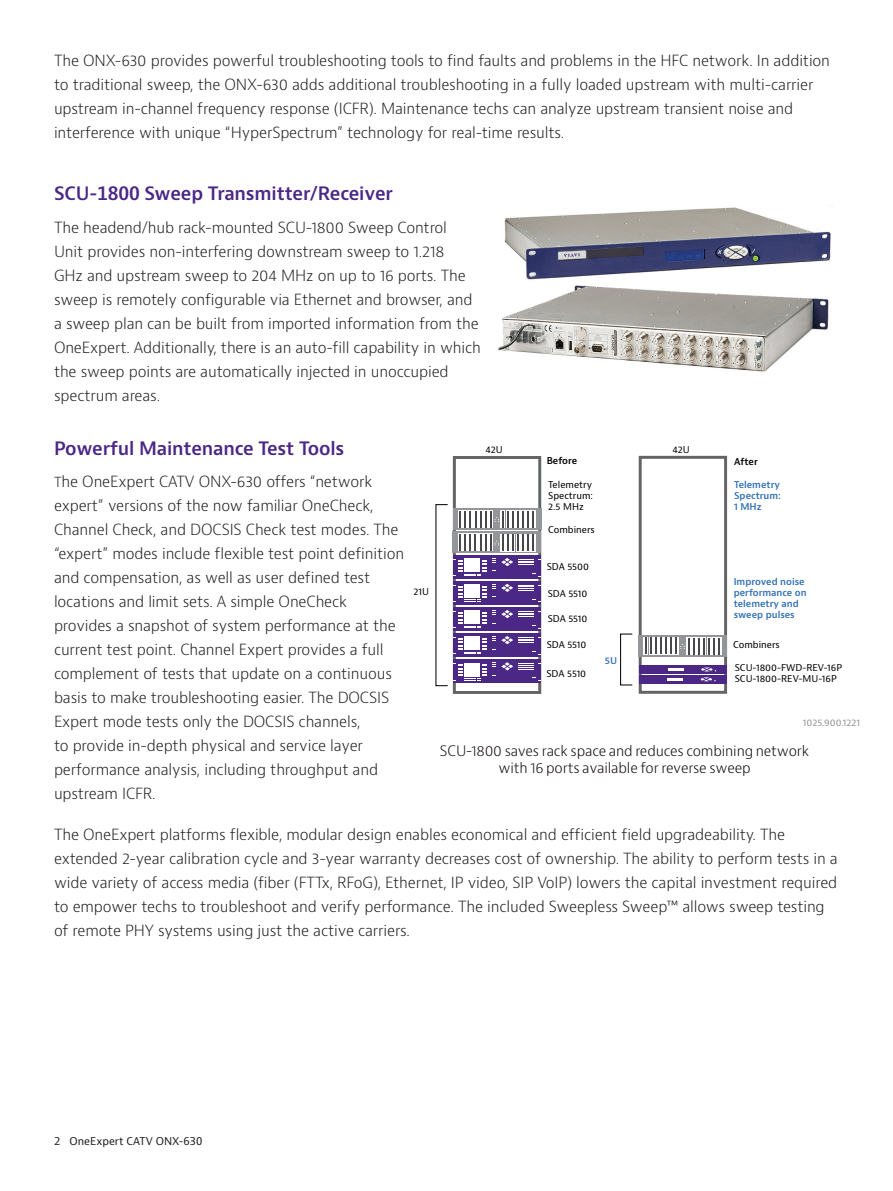
<style>
.page{position:relative;width:893px;height:1191px;background:#fff}
.page>*{position:absolute;margin:0;border:0;box-sizing:border-box;transform-origin:0 0}
.H2_Heading_Purple_12{font:600 18px "Bernino Sans";letter-spacing:-.01em;color:#4a2785}
.P_10_16{font:300 15px/24px "Bernino Sans";letter-spacing:-.01em;color:#231f20}
.t1{font:300 14.1px/16.8px "Bernino Sans";letter-spacing:-.01em;color:#110a0c;text-align:center}
.t2{font:10.5px "Bernino Sans";color:#231f20}
.t3{font:9.15px/10.9px "Bernino Sans";color:#000;text-align:justify}
.t4{font:600 9.15px/10.9px "Bernino Sans";color:#3170b8;text-align:justify}
.t5{font:9.15px "Bernino Sans";color:#929497}
.t6{font:600 9.15px "Bernino Sans";letter-spacing:-.01em;color:#000}
.s1{font-size:13.5px}
</style>
<div class="page">
<img style="left:497px;top:207px;width:334px;height:165px">
<div style="left:453px;top:456px;width:88px;height:238px;border:3px solid #636466"></div>
<div style="left:453px;top:555px;width:88px;height:23px;background:#4b2885"></div>
<svg style="left:453px;top:558px;width:88px;height:18px"></svg>
<div style="left:453px;top:581px;width:88px;height:23px;background:#4b2885"></div>
<svg style="left:453px;top:584px;width:88px;height:18px"></svg>
<div style="left:453px;top:607px;width:88px;height:23px;background:#4b2885"></div>
<svg style="left:453px;top:610px;width:88px;height:18px"></svg>
<div style="left:453px;top:633px;width:88px;height:24px;background:#4b2885"></div>
<svg style="left:453px;top:636px;width:88px;height:18px"></svg>
<div style="left:453px;top:659px;width:88px;height:24px;background:#4b2885"></div>
<svg style="left:453px;top:662px;width:88px;height:19px"></svg>
<svg style="left:453px;top:531px;width:88px;height:22px"></svg>
<svg style="left:458px;top:533px;width:4px;height:18px"></svg>
<hr style="left:463px;top:533px;width:4px;height:18px;background:#fff">
<hr style="left:468px;top:533px;width:4px;height:18px;background:#fff">
<div style="left:473px;top:533px;width:5px;height:18px;background:#fff"></div>
<div style="left:478px;top:533px;width:5px;height:18px;background:#fff"></div>
<div style="left:483px;top:533px;width:5px;height:18px;background:#fff"></div>
<div style="left:488px;top:533px;width:5px;height:18px;background:#fff"></div>
<hr style="left:501px;top:533px;width:4px;height:18px;background:#939598">
<hr style="left:506px;top:533px;width:4px;height:18px;background:#939598">
<hr style="left:511px;top:533px;width:4px;height:18px;background:#939598">
<hr style="left:516px;top:533px;width:4px;height:18px;background:#939598">
<hr style="left:521px;top:533px;width:4px;height:18px;background:#939598">
<hr style="left:526px;top:533px;width:4px;height:18px;background:#939598">
<svg style="left:531px;top:533px;width:4px;height:18px"></svg>
<svg style="left:460px;top:534px;width:74px;height:17px"></svg>
<svg style="left:453px;top:508px;width:88px;height:22px"></svg>
<svg style="left:458px;top:510px;width:4px;height:18px"></svg>
<hr style="left:531px;top:510px;width:4px;height:18px;background:#fff">
<svg style="left:460px;top:511px;width:74px;height:16px"></svg>
<div style="left:639px;top:456px;width:88px;height:238px;border:3px solid #636466"></div>
<svg style="left:639px;top:635px;width:88px;height:21px"></svg>
<hr style="left:644px;top:637px;width:4px;height:17px;background:#fff">
<hr style="left:717px;top:637px;width:4px;height:18px;background:#fff">
<svg style="left:645px;top:638px;width:75px;height:16px"></svg>
<div style="left:620px;top:633px;width:13px;height:52px;border:1px solid #000"></div>
<div style="left:639px;top:665px;width:88px;height:8px;background:#4b2885"></div>
<hr style="left:668px;top:668px;width:16px;height:3px;background:#fff">
<div style="left:639px;top:675px;width:88px;height:8px;background:#4b2885"></div>
<hr style="left:668px;top:677px;width:15px;height:3px;background:#fff">
<svg style="left:700px;top:667px;width:16px;height:15px"></svg>
<p class="P_10_16" style="left:54px;top:49px;width:777px">The ONX-630 provides powerful troubleshooting tools to find faults and problems in the HFC network. In addition to traditional sweep, the ONX-630 adds additional troubleshooting in a fully loaded upstream with multi-carrier upstream in-channel frequency response (ICFR). Maintenance techs can analyze upstream transient noise and interference with unique “HyperSpectrum” technology for real-time results.</p>
<p class="H2_Heading_Purple_12" style="left:54px;top:182px;width:340px">SCU-1800 Sweep Transmitter/Receiver</p>
<p class="P_10_16" style="left:54px;top:216px;width:428px">The headend/hub rack-mounted SCU-1800 Sweep Control<br>Unit provides non-interfering downstream sweep to 1.218<br>GHz and upstream sweep to 204 MHz on up to 16 ports. The sweep is remotely configurable via Ethernet and browser, and a sweep plan can be built from imported information from the OneExpert. Additionally, there is an auto-fill capability in which the sweep points are automatically injected in unoccupied spectrum areas.</p>
<p class="H2_Heading_Purple_12" style="left:54px;top:436px;width:292px">Powerful Maintenance Test Tools</p>
<p class="P_10_16" style="left:54px;top:470px;width:352px"><span class="s1">T</span>he OneExpert CATV ONX-630 offers “network expert” versions of the now familiar OneCheck, Channel Check, and DOCSIS Check test modes. The “expert” modes include flexible test point definition and compensation, as well as user defined test locations and limit sets. A simple OneCheck provides a snapshot of system performance at the current test point. Channel Expert provides a full complement of tests that update on a continuous basis to make troubleshooting easier. The DOCSIS Expert mode tests only the DOCSIS channels,<br>to provide in-depth physical and service layer performance analysis, including throughput and upstream ICFR.</p>
<p class="P_10_16" style="left:54px;top:823px;width:785px">The OneExpert platforms flexible, modular design enables economical and efficient field upgradeability. The extended 2-year calibration cycle and 3-year warranty decreases cost of ownership. The ability to perform tests in a wide variety of access media (fiber (FTTx, RFoG), Ethernet, IP video, SIP VoIP) lowers the capital investment required to empower techs to troubleshoot and verify performance. The included Sweepless Sweep™ allows sweep testing of remote PHY systems using just the active carriers.</p>
<p class="t3" style="left:486px;top:444px;width:19px">42U</p>
<p class="t3" style="left:673px;top:444px;width:19px">42U</p>
<p class="t6" style="left:547px;top:454px;width:32px">Before</p>
<p class="t3" style="left:548px;top:479px;width:46px">Telemetry Spectrum:<br>2.5 MHz</p>
<p class="t6" style="left:734px;top:455px;width:25px">After</p>
<p class="t4" style="left:734px;top:479px;width:48px">Telemetry Spectrum:<br>1 MHz</p>
<p class="t3" style="left:548px;top:524px;width:48px">Combiners</p>
<p class="t3" style="left:547px;top:561px;width:44px">SDA 5500</p>
<p class="t4" style="left:734px;top:576px;width:74px;text-align:left">Improved noise performance on telemetry and sweep pulses</p>
<p class="t3" style="left:733px;top:639px;width:48px">Combiners</p>
<p class="t3" style="left:735px;top:662px;width:109px">SCU-1800-FWD-REV-16P<br>SCU-1800-REV-MU-16P</p>
<p class="t3" style="left:413px;top:586px;width:17px">21U</p>
<p class="t3" style="left:548px;top:588px;width:41px">SDA 5510</p>
<p class="t3" style="left:548px;top:613px;width:41px">SDA 5510</p>
<p class="t3" style="left:547px;top:639px;width:41px">SDA 5510</p>
<p class="t4" style="left:605px;top:655px;width:14px">5U</p>
<p class="t3" style="left:546px;top:668px;width:41px">SDA 5510</p>
<p class="t5" style="left:803px;top:717px;width:58px">1025.900.1221</p>
<p class="t1" style="left:440px;top:742px;width:371px">SCU-1800 saves rack space and reduces combining network with 16 ports available for reverse sweep</p>
<p class="t2" style="left:54px;top:1134px;width:150px">2 OneExpert CATV ONX-630</p>
</div>
